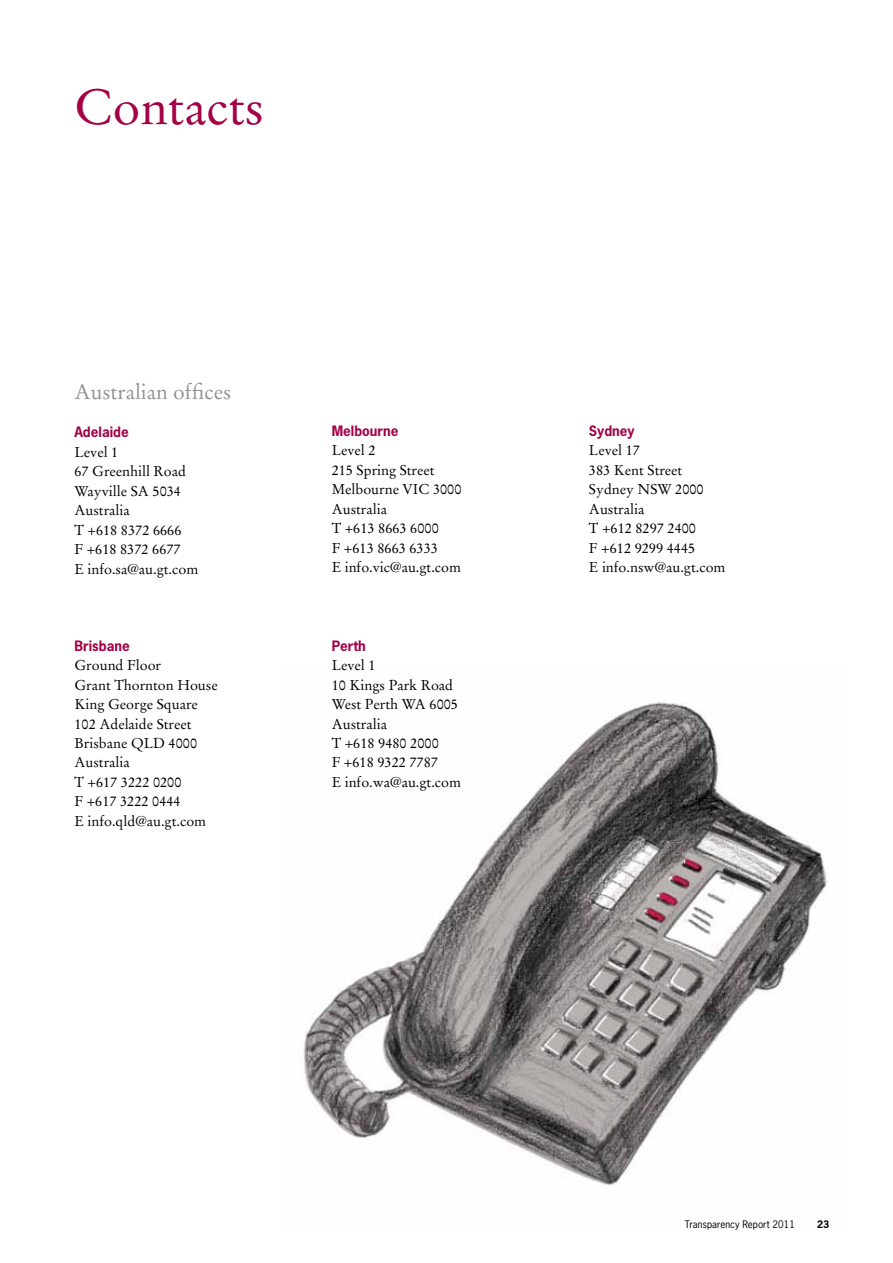
<style>
.page{position:relative;width:893px;height:1263px;background:#fff}
.page>*{position:absolute;margin:0;border:0;box-sizing:border-box;transform-origin:0 0}
.t1{font:49.5px "Stempel Garamond LT Std";color:#a30046}
.t2{font:21px "Stempel Garamond LT Std";color:#919195}
.t3{font:14.25px/19.5px "Stempel Garamond LT Std";color:#000}
.t4{font:700 13.5px "News Gothic Std";color:#a30046}
.t5{font:9.75px "News Gothic Std";color:#000}
.t6{font:700 9.75px "News Gothic Std";color:#000}
</style>
<div class="page">
<img style="left:303px;top:702px;width:525px;height:483px">
<h1 class="t1" style="left:74px;top:77px;width:191px">Contacts</h1>
<h2 class="t2" style="left:74px;top:379px;width:158px">Australian offices</h2>
<p class="t4" style="left:74px;top:423px;width:56px">Adelaide</p>
<p class="t3" style="left:74px;top:442px;width:125px">Level 1<br>67 Greenhill Road<br>Wayville SA 5034<br>Australia<br>T +618 8372 6666<br>F +618 8372 6677<br>E info.sa@au.gt.com</p>
<p class="t4" style="left:74px;top:636px;width:57px">Brisbane</p>
<p class="t3" style="left:74px;top:655px;width:145px">Ground Floor<br>Grant Thornton House<br>King George Square<br>102 Adelaide Street<br>Brisbane QLD 4000<br>Australia<br>T +617 3222 0200<br>F +617 3222 0444<br>E info.qld@au.gt.com</p>
<p class="t4" style="left:332px;top:422px;width:68px">Melbourne</p>
<p class="t3" style="left:332px;top:441px;width:131px">Level 2<br>215 Spring Street<br>Melbourne VIC 3000<br>Australia<br>T +613 8663 6000<br>F +613 8663 6333<br>E info.vic@au.gt.com</p>
<p class="t4" style="left:332px;top:636px;width:36px">Perth</p>
<p class="t3" style="left:332px;top:655px;width:131px">Level 1<br>10 Kings Park Road<br>West Perth WA 6005<br>Australia<br>T +618 9480 2000<br>F +618 9322 7787<br>E info.wa@au.gt.com</p>
<p class="t4" style="left:589px;top:422px;width:47px">Sydney</p>
<p class="t3" style="left:589px;top:441px;width:138px">Level 17<br>383 Kent Street<br>Sydney NSW 2000<br>Australia<br>T +612 8297 2400<br>F +612 9299 4445<br>E info.nsw@au.gt.com</p>
<p class="t5" style="left:685px;top:1218px;width:112px">Transparency Report 2011</p>
<p class="t6" style="left:817px;top:1218px;width:14px">23</p>
</div>
